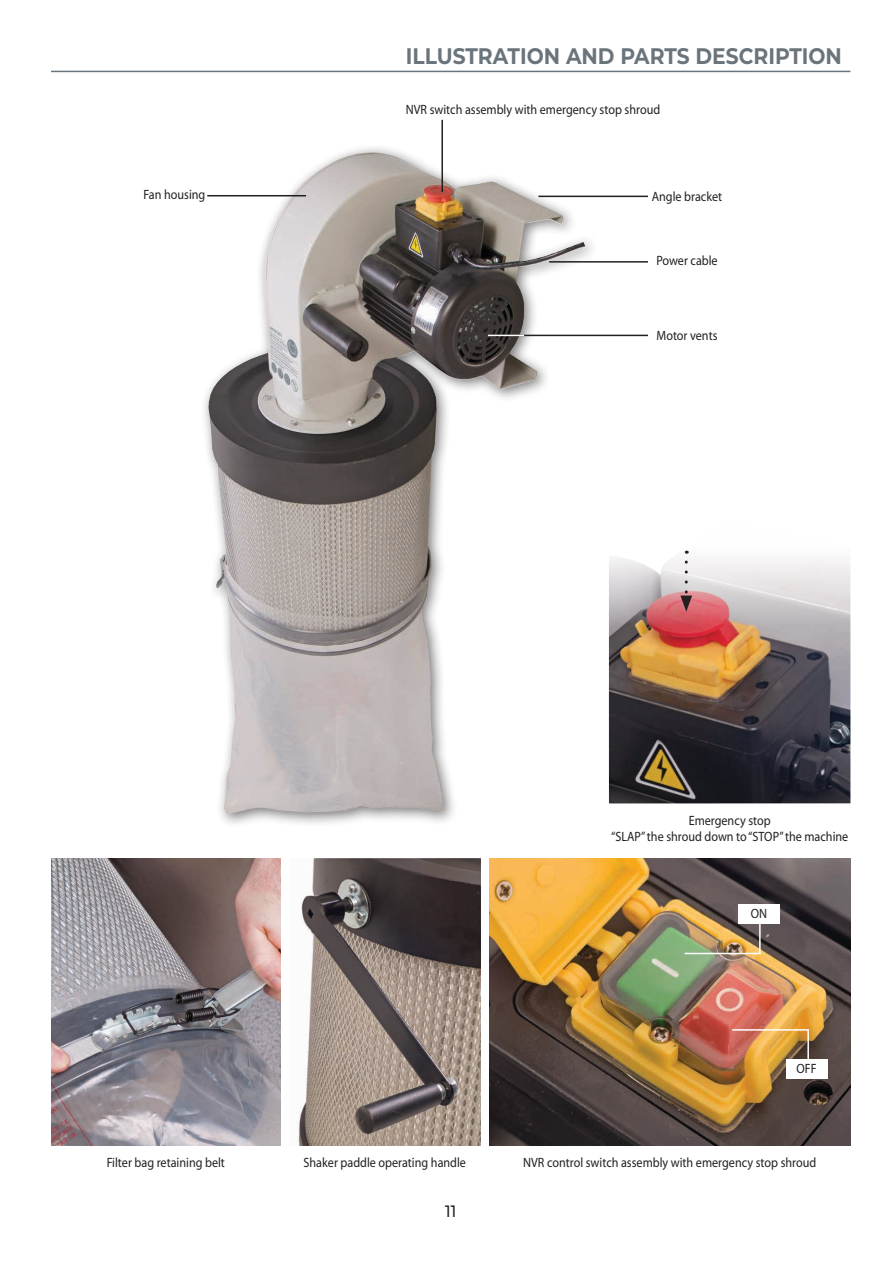
<style>
.page{position:relative;width:893px;height:1263px;background:#fff}
.page>*{position:absolute;margin:0;border:0;box-sizing:border-box;transform-origin:0 0}
.Main_Heading_Right{font:700 22.5px "Montserrat";color:#6a747b;scale:.9 1}
.Page_Numbers{font:500 16.5px "Montserrat";color:#231f20;scale:.9 1}
.Image_Description{font:13.5px "Myriad";color:#231f20;scale:.9 1}
</style>
<div class="page">
<hr style="left:51px;top:71px;width:799px;height:1px;background:#6a747b">
<img style="left:297px;top:858px;width:183px;height:287px">
<img style="left:51px;top:858px;width:230px;height:287px">
<img style="left:609px;top:550px;width:241px;height:253px">
<img style="left:489px;top:858px;width:361px;height:287px">
<div style="left:200px;top:144px;width:399px;height:684px;background:#231f20;opacity:.6"></div>
<img style="left:291px;top:153px;width:81px;height:45px">
<hr style="left:538px;top:196px;width:110px;height:1px;background:#231f20">
<hr style="left:207px;top:195px;width:99px;height:1px;background:#231f20">
<hr style="left:549px;top:261px;width:99px;height:2px;background:#231f20">
<hr style="left:488px;top:335px;width:160px;height:1px;background:#231f20">
<hr style="left:488px;top:335px;width:36px;height:1px;background:#fff">
<hr style="left:441px;top:120px;width:2px;height:72px;background:#231f20">
<div style="left:738px;top:904px;width:42px;height:19px;background:#fff"></div>
<div style="left:786px;top:1060px;width:41px;height:19px;background:#fff"></div>
<hr style="left:732px;top:1029px;width:76px;height:2px;background:#fff">
<hr style="left:685px;top:953px;width:76px;height:1px;background:#fff">
<hr style="left:807px;top:1029px;width:2px;height:31px;background:#fff">
<hr style="left:759px;top:923px;width:2px;height:31px;background:#fff">
<svg style="left:680px;top:562px;width:12px;height:50px"></svg>
<p class="Main_Heading_Right" style="left:406px;top:40px;width:486px">ILLUSTRATION AND PARTS DESCRIPTION</p>
<p class="Image_Description" style="left:406px;top:103px;width:284px">NVR switch assembly with emergency stop shroud</p>
<p class="Image_Description" style="left:144px;top:188px;width:70px">Fan housing</p>
<p class="Image_Description" style="left:652px;top:189px;width:80px">Angle bracket</p>
<p class="Image_Description" style="left:656px;top:254px;width:70px">Power cable</p>
<p class="Image_Description" style="left:656px;top:328px;width:69px">Motor vents</p>
<p class="Image_Description" style="left:689px;top:814px;width:93px">Emergency stop</p>
<p class="Image_Description" style="left:611px;top:830px;width:265px">“SLAP” the shroud down to “STOP” the machine</p>
<p class="Image_Description" style="left:107px;top:1156px;width:133px">Filter bag retaining belt</p>
<p class="Image_Description" style="left:751px;top:906px;width:20px">ON</p>
<p class="Image_Description" style="left:796px;top:1062px;width:24px">OFF</p>
<p class="Image_Description" style="left:304px;top:1156px;width:182px">Shaker paddle operating handle</p>
<p class="Image_Description" style="left:523px;top:1156px;width:327px">NVR control switch assembly with emergency stop shroud</p>
<p class="Page_Numbers" style="left:445px;top:1200px;width:14px">11</p>
</div>
